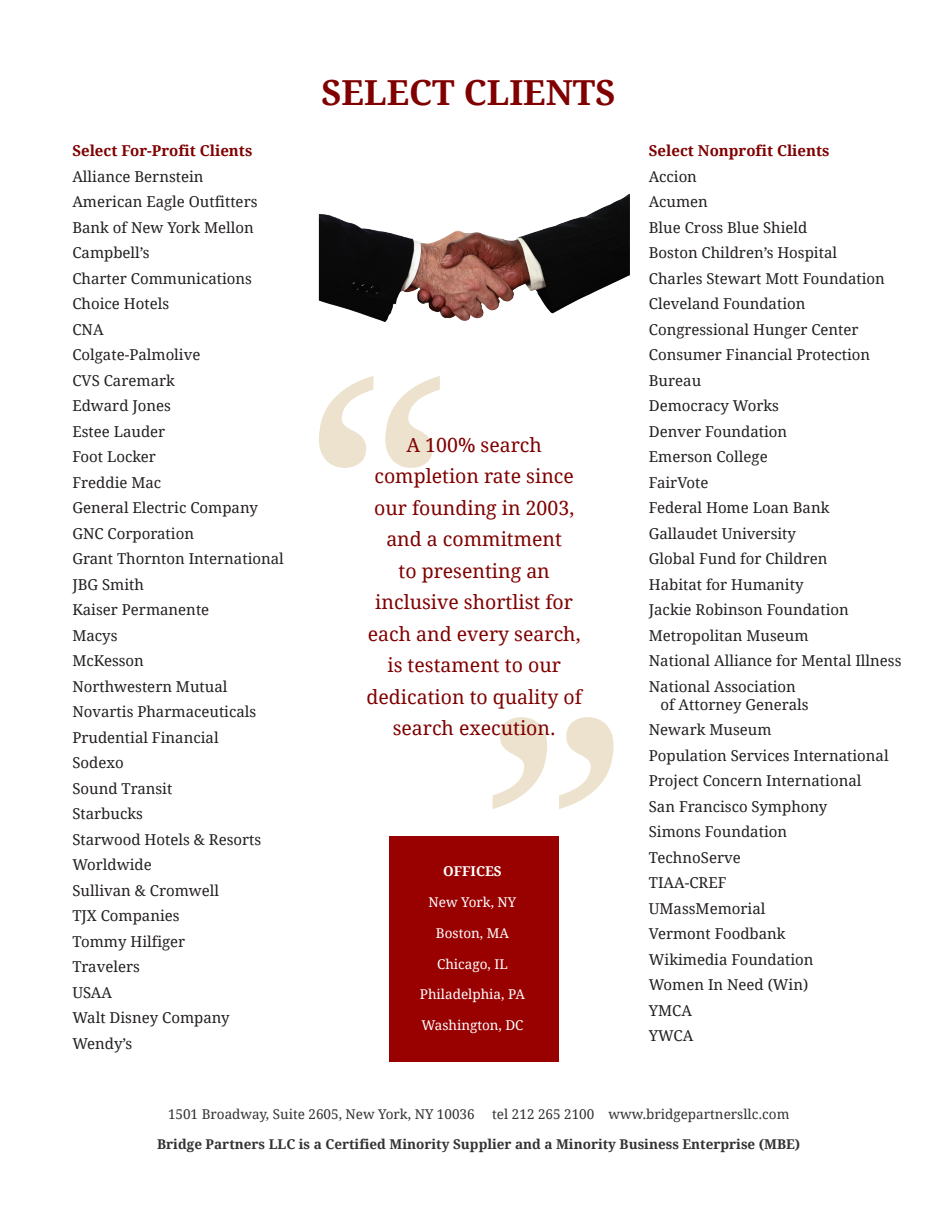
<style>
.page{position:relative;width:945px;height:1215px;background:#fff}
.page>*{position:absolute;margin:0;border:0;box-sizing:border-box;transform-origin:0 0}
.Body_Copy{font:700 34.5px "Droid Serif";color:#800000}
.Body_Copy-2{font:19.5px/31.5px "Droid Serif";color:#800000;text-align:center}
.Client_List{font:15px/25.5px "Droid Serif";color:#231f20}
.Body_Copy-3{font:700 13.5px "Droid Serif";color:#333}
.Body_Copy-4{font:13.5px "Droid Serif";color:#333}
.Body_Copy-5{font:13.5px "Droid Serif";color:#fff}
.Body_Copy-6{font:700 13.5px "Droid Serif";color:#fff}
.s1{font-weight:700;color:#800000}
</style>
<div class="page">
<svg style="left:319px;top:376px;width:121px;height:92px"></svg>
<svg style="left:493px;top:717px;width:121px;height:92px"></svg>
<img style="left:319px;top:196px;width:307px;height:126px">
<div style="left:390px;top:836px;width:169px;height:226px;background:#900"></div>
<p class="Body_Copy" style="left:321px;top:73px;width:296px">SELECT CLIENTS</p>
<p class="Client_List" style="left:72px;top:138px;width:213px"><span class="s1">Select For-Profit Clients<br></span>Alliance Bernstein<br>American Eagle Outfitters<br>Bank of New York Mellon<br>Campbell’s<br>Charter Communications<br>Choice Hotels<br>CNA<br>Colgate-Palmolive<br>CVS Caremark<br>Edward Jones<br>Estee Lauder<br>Foot Locker<br>Freddie Mac<br>General Electric Company<br>GNC Corporation<br>Grant Thornton International<br>JBG Smith<br>Kaiser Permanente<br>Macys<br>McKesson<br>Northwestern Mutual<br>Novartis Pharmaceuticals<br>Prudential Financial<br>Sodexo<br>Sound Transit<br>Starbucks<br>Starwood Hotels &amp; Resorts<br>Worldwide<br>Sullivan &amp; Cromwell<br>TJX Companies<br>Tommy Hilfiger<br>Travelers<br>USAA<br>Walt Disney Company<br>Wendy’s</p>
<p class="Client_List" style="left:649px;top:138px;width:254px"><span class="s1">Select Nonprofit Clients<br></span>Accion<br>Acumen<br>Blue Cross Blue Shield<br>Boston Children’s Hospital<br>Charles Stewart Mott Foundation<br>Cleveland Foundation<br>Congressional Hunger Center<br>Consumer Financial Protection<br>Bureau<br>Democracy Works<br>Denver Foundation<br>Emerson College<br>FairVote<br>Federal Home Loan Bank<br>Gallaudet University<br>Global Fund for Children<br>Habitat for Humanity<br>Jackie Robinson Foundation<br>Metropolitan Museum<br>National Alliance for Mental Illness<br>National Association</p>
<p class="Body_Copy-2" style="left:367px;top:429px;width:217px">A 100% search completion rate since our founding in 2003, and a commitment<br>to presenting an inclusive shortlist for each and every search, is testament to our dedication to quality of search execution.</p>
<p class="Client_List" style="left:649px;top:692px;width:241px;text-indent:12px">of Attorney Generals<br>Newark Museum<br>Population Services International<br>Project Concern International<br>San Francisco Symphony<br>Simons Foundation<br>TechnoServe<br>TIAA-CREF<br>UMassMemorial<br>Vermont Foodbank<br>Wikimedia Foundation<br>Women In Need (Win)<br>YMCA<br>YWCA</p>
<p class="Body_Copy-6" style="left:443px;top:864px;width:60px">OFFICES</p>
<p class="Body_Copy-5" style="left:429px;top:895px;width:89px">New York, NY</p>
<p class="Body_Copy-5" style="left:436px;top:925px;width:75px">Boston, MA</p>
<p class="Body_Copy-5" style="left:437px;top:956px;width:72px">Chicago, IL</p>
<p class="Body_Copy-5" style="left:420px;top:987px;width:107px">Philadelphia, PA</p>
<p class="Body_Copy-5" style="left:421px;top:1018px;width:104px">Washington, DC</p>
<p class="Body_Copy-4" style="left:168px;top:1106px;width:308px">1501 Broadway, Suite 2605, New York, NY 10036</p>
<p class="Body_Copy-4" style="left:492px;top:1106px;width:299px">tel 212 265 2100 www.bridgepartnersllc.com</p>
<p class="Body_Copy-3" style="left:157px;top:1137px;width:645px">Bridge Partners LLC is a Certified Minority Supplier and a Minority Business Enterprise (MBE)</p>
</div>
